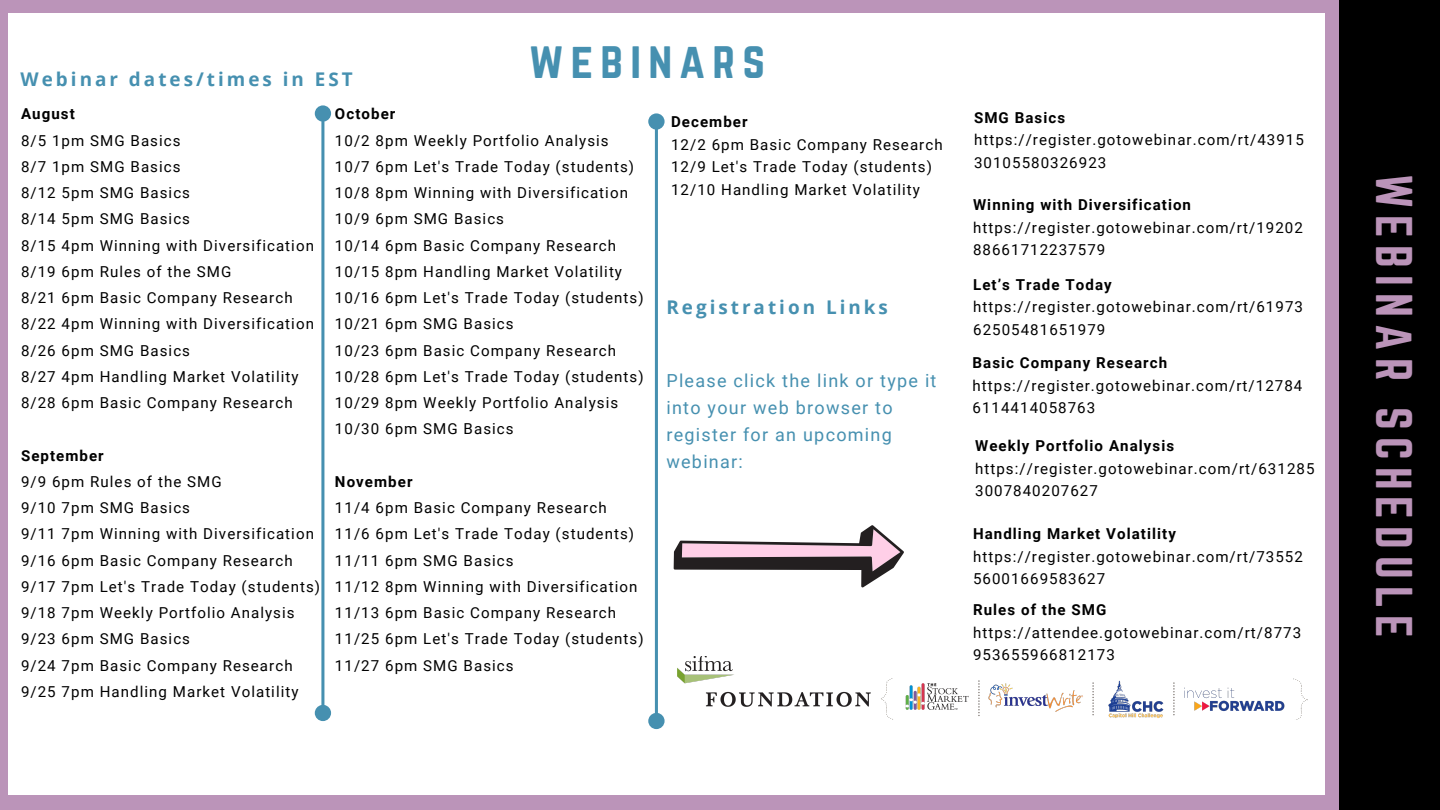
<style>
.page{position:relative;width:1440px;height:810px;background:#bb94b9}
.page>*{position:absolute;margin:0;border:0;box-sizing:border-box;transform-origin:0 0}
.t1{font:45.3px "Norwester";letter-spacing:.16em;color:#bb94b9}
.t2{font:45.3px "Norwester";letter-spacing:.16em;color:#4690b0}
.t3{font:700 18.9px "Open Sans";letter-spacing:.16em;color:#4690b0}
.t4{font:18px/27px "Roboto";letter-spacing:.07em;color:#4690b0}
.t5{font:15.1px/26.2px "Roboto";letter-spacing:.07em;color:#000}
.t6{font:700 15.1px "Roboto";letter-spacing:.07em;color:#000}
</style>
<div class="page">
<div style="left:8px;top:14px;width:1317px;height:781px;background:#fff"></div>
<img style="left:678px;top:656px;width:630px;height:63px">
<div style="left:1340px;top:0;width:100px;height:810px;background:#000"></div>
<svg style="left:315px;top:105px;width:16px;height:616px"></svg>
<svg style="left:648px;top:113px;width:17px;height:616px"></svg>
<svg style="left:674px;top:525px;width:230px;height:62px"></svg>
<h1 class="t2" style="left:529px;top:39px;width:238px">WEBINARS</h1>
<p class="t6" style="left:671px;top:113px;width:78px">December</p>
<p class="t5" style="left:671px;top:133px;width:273px;line-height:22.5px">12/2 6pm Basic Company Research<br>12/9 Let's Trade Today (students)<br>12/10 Handling Market Volatility</p>
<p class="t3" style="left:21px;top:66px;width:334px">Webinar dates/times in EST</p>
<p class="t6" style="left:21px;top:105px;width:55px">August</p>
<p class="t5" style="left:21px;top:127px;width:294px">8/5 1pm SMG Basics<br>8/7 1pm SMG Basics<br>8/12 5pm SMG Basics<br>8/14 5pm SMG Basics<br>8/15 4pm Winning with Diversification<br>8/19 6pm Rules of the SMG<br>8/21 6pm Basic Company Research<br>8/22 4pm Winning with Diversification<br>8/26 6pm SMG Basics<br>8/27 4pm Handling Market Volatility<br>8/28 6pm Basic Company Research</p>
<p class="t6" style="left:21px;top:447px;width:84px">September</p>
<p class="t5" style="left:21px;top:469px;width:301px">9/9 6pm Rules of the SMG<br>9/10 7pm SMG Basics<br>9/11 7pm Winning with Diversification<br>9/16 6pm Basic Company Research<br>9/17 7pm Let's Trade Today (students)<br>9/18 7pm Weekly Portfolio Analysis<br>9/23 6pm SMG Basics<br>9/24 7pm Basic Company Research<br>9/25 7pm Handling Market Volatility</p>
<p class="t6" style="left:335px;top:105px;width:62px">October</p>
<p class="t5" style="left:335px;top:127px;width:310px">10/2 8pm Weekly Portfolio Analysis<br>10/7 6pm Let's Trade Today (students)<br>10/8 8pm Winning with Diversification<br>10/9 6pm SMG Basics<br>10/14 6pm Basic Company Research<br>10/15 8pm Handling Market Volatility<br>10/16 6pm Let's Trade Today (students)<br>10/21 6pm SMG Basics<br>10/23 6pm Basic Company Research<br>10/28 6pm Let's Trade Today (students)<br>10/29 8pm Weekly Portfolio Analysis<br>10/30 6pm SMG Basics</p>
<p class="t6" style="left:335px;top:473px;width:79px">November</p>
<p class="t5" style="left:335px;top:495px;width:310px">11/4 6pm Basic Company Research<br>11/6 6pm Let's Trade Today (students)<br>11/11 6pm SMG Basics<br>11/12 8pm Winning with Diversification<br>11/13 6pm Basic Company Research<br>11/25 6pm Let's Trade Today (students)<br>11/27 6pm SMG Basics</p>
<p class="t3" style="left:666px;top:294px;width:223px">Registration Links</p>
<p class="t4" style="left:666px;top:367px;width:272px">Please click the link or type it into your web browser to register for an upcoming webinar:</p>
<p class="t6" style="left:974px;top:109px;width:93px">SMG Basics</p>
<p class="t5" style="left:974px;top:129px;width:331px;line-height:22.5px">https://register.gotowebinar.com/rt/43915<br>30105580326923</p>
<p class="t6" style="left:973px;top:196px;width:220px">Winning with Diversification</p>
<p class="t5" style="left:973px;top:216px;width:331px;line-height:22.5px">https://register.gotowebinar.com/rt/19202<br>88661712237579</p>
<p class="t6" style="left:973px;top:276px;width:140px">Let’s Trade Today</p>
<p class="t5" style="left:973px;top:296px;width:331px;line-height:22.5px">https://register.gotowebinar.com/rt/61973<br>62505481651979</p>
<p class="t6" style="left:973px;top:354px;width:196px">Basic Company Research</p>
<p class="t5" style="left:973px;top:374px;width:331px;line-height:22.5px">https://register.gotowebinar.com/rt/12784<br>6114414058763</p>
<p class="t6" style="left:975px;top:437px;width:201px">Weekly Portfolio Analysis</p>
<p class="t5" style="left:975px;top:458px;width:341px;line-height:22.5px">https://register.gotowebinar.com/rt/631285<br>3007840207627</p>
<p class="t6" style="left:973px;top:525px;width:204px">Handling Market Volatility</p>
<p class="t5" style="left:973px;top:545px;width:331px;line-height:22.5px">https://register.gotowebinar.com/rt/73552<br>56001669583627</p>
<p class="t6" style="left:973px;top:601px;width:135px">Rules of the SMG</p>
<p class="t5" style="left:973px;top:621px;width:330px;line-height:22.5px">https://attendee.gotowebinar.com/rt/8773<br>953655966812173</p>
<h1 class="t1" style="left:1416px;top:174px;width:466px;rotate:90deg">WEBINAR SCHEDULE</h1>
</div>
